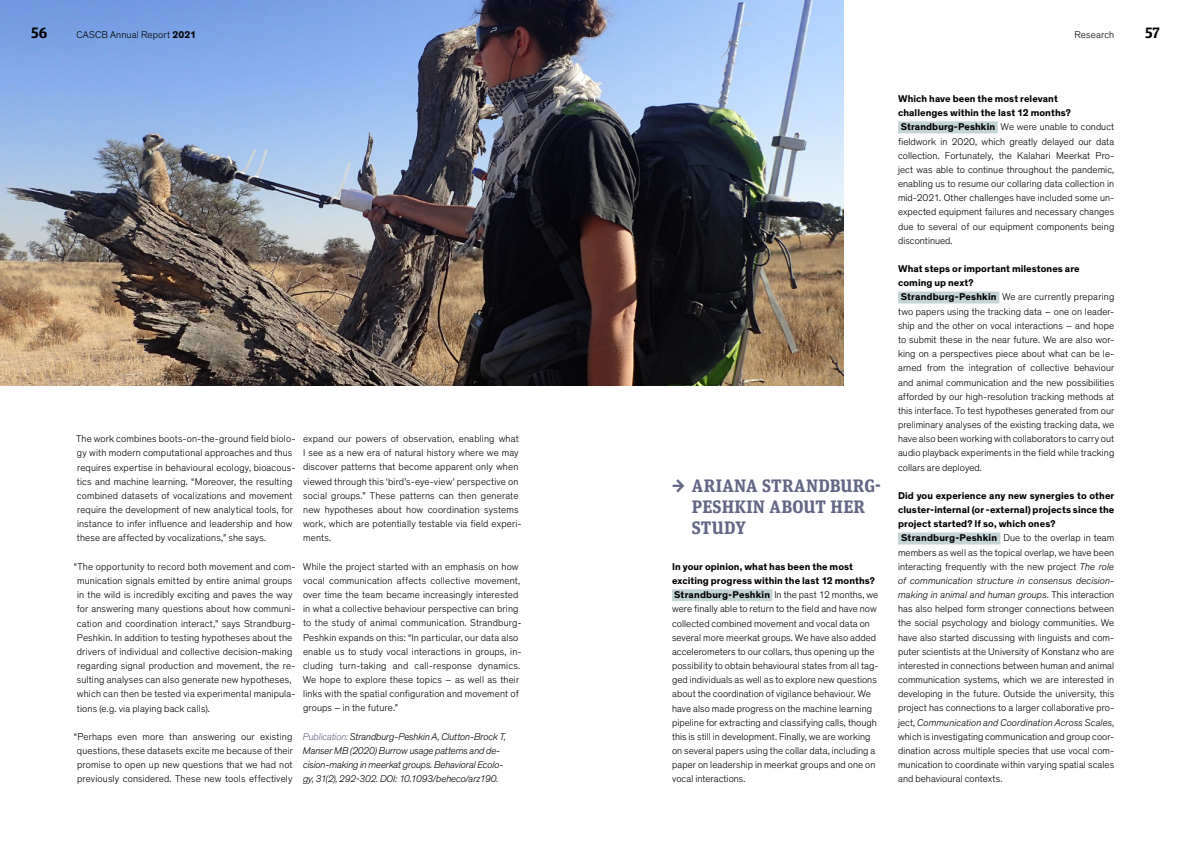
<style>
.page{position:relative;width:1191px;height:842px;background:#fff}
.page>*{position:absolute;margin:0;border:0;box-sizing:border-box;transform-origin:0 0}
.t1{font:700 18px/21.3px "Unit Slab Pro";letter-spacing:.015em;color:#636685}
.t2{font:700 15px "Unit Slab Pro";color:#000}
.t3{font:300 10px/14.2px "Theinhardt";letter-spacing:.01em;color:#000}
.t4{font:italic 300 10px/14.2px "Theinhardt";letter-spacing:-.01em;color:#000}
.t5{font:700 10px "Theinhardt";letter-spacing:.005em;color:#000}
.s1{font-weight:700}
.s2{color:#636685}
.s3{font-style:italic}
.s4{font-style:normal}
</style>
<div class="page">
<div style="left:672px;top:589px;width:100px;height:12px;background:#c4d4d5"></div>
<div style="left:898px;top:121px;width:100px;height:12px;background:#c4d4d5"></div>
<div style="left:898px;top:291px;width:101px;height:12px;background:#c4d4d5"></div>
<div style="left:898px;top:532px;width:102px;height:12px;background:#c4d4d5"></div>
<img style="left:0;top:0;width:843px;height:386px">
<h2 class="t2" style="left:31px;top:22px;width:18px">56</h2>
<p class="t3" style="left:76px;top:28px;width:121px">CASCB Annual Report <span class="s1">2021</span></p>
<p class="t3" style="left:1074px;top:28px;width:41px">Research</p>
<h2 class="t2" style="left:1145px;top:22px;width:16px">57</h2>
<p class="t3" style="left:76px;top:432px;width:221px">The work combines boots-on-the-ground field biolo&shy;gy with modern computational approaches and thus requires expertise in behavioural ecology, bioacous&shy;tics and machine learning. “Moreover, the resulting combined datasets of vocalizations and movement require the development of new analytical tools, for instance to infer influence and leadership and how these are affected by vocalizations,” she says.</p>
<p class="t3" style="left:74px;top:559px;width:223px">“The opportunity to record both movement and com&shy;munication signals emitted by entire animal groups in the wild is incredibly exciting and paves the way for answering many questions about how communi&shy;cation and coordination interact,” says Strandburg-Peshkin. In addition to testing hypotheses about the drivers of individual and collective decision-making regarding signal production and movement, the re&shy;sulting analyses can also generate new hypotheses, which can then be tested via experimental manipula&shy;tions (e.g. via playing back calls).</p>
<p class="t3" style="left:74px;top:729px;width:221px;text-align:center">“Perhaps even more than answering our existing questions, these datasets excite me because of their promise to open up new questions that we had not previously considered. These new tools effectively</p>
<p class="t3" style="left:303px;top:432px;width:220px">expand our powers of observation, enabling what I see as a new era of natural history where we may discover patterns that become apparent only when viewed through this ‘bird’s-eye-view’ perspective on social groups.” These patterns can then generate new hypotheses about how coordination systems work, which are potentially testable via field experi&shy;ments.</p>
<p class="t3" style="left:303px;top:559px;width:220px">While the project started with an emphasis on how vocal communication affects collective movement, over time the team became increasingly interested in what a collective behaviour perspective can bring to the study of animal communication. Strandburg-Peshkin expands on this: “In particular, our data also enable us to study vocal interactions in groups, in&shy;cluding turn-taking and call-response dynamics.<br>We hope to explore these topics – as well as their links with the spatial configuration and movement of groups – in the future.”</p>
<p class="t4" style="left:303px;top:729px;width:205px"><span class="s2">Publication:</span> Strandburg-Peshkin A, Clutton-Brock T, Manser MB (2020) Burrow usage patterns and de&shy;cision-making in meerkat groups. Behavioral Ecolo&shy;gy, 31(2), 292-302. DOI: 10.1093/beheco/arz190.</p>
<h1 class="t1" style="left:692px;top:474px;width:191px;text-indent:-20px"><span class="s3">→</span> ARIANA STRANDBURG-<br>PESHKIN ABOUT HER<br>STUDY</h1>
<p class="t3" style="left:672px;top:559px;width:208px"><span class="s1">In your opinion, what has been the most exciting progress within the last 12 months?<br>Strandburg-Peshkin</span> In the past 12 months, we were finally able to return to the field and have now collected combined movement and vocal data on several more meerkat groups. We have also added accelerometers to our collars, thus opening up the possibility to obtain behavioural states from all tag&shy;ged individuals as well as to explore new questions about the coordination of vigilance behaviour. We have also made progress on the machine learning pipeline for extracting and classifying calls, though this is still in development. Finally, we are working on several papers using the collar data, including a paper on leadership in meerkat groups and one on vocal interactions.</p>
<p class="t3" style="left:898px;top:92px;width:218px"><span class="s1">Which have been the most relevant<br>challenges within the last 12 months?<br>Strandburg-Peshkin</span> We were unable to conduct fieldwork in 2020, which greatly delayed our data collection. Fortunately, the Kalahari Meerkat Pro&shy;ject was able to continue throughout the pandemic, enabling us to resume our collaring data collection in mid-2021. Other challenges have included some un&shy;expected equipment failures and necessary changes due to several of our equipment components being discontinued.</p>
<p class="t3" style="left:898px;top:262px;width:218px"><span class="s1">What steps or important milestones are coming up next?<br>Strandburg-Peshkin</span> We are currently preparing two papers using the tracking data – one on leader&shy;ship and the other on vocal interactions – and hope to submit these in the near future. We are also wor&shy;king on a perspectives piece about what can be le&shy;arned from the integration of collective behaviour and animal communication and the new possibilities afforded by our high-resolution tracking methods at this interface. To test hypotheses generated from our preliminary analyses of the existing tracking data, we have also been working with collaborators to carry out audio playback experiments in the field while tracking collars are deployed.</p>
<p class="t5" style="left:898px;top:489px;width:218px">Did you experience any new synergies to other</p>
<p class="t5" style="left:898px;top:503px;width:218px">cluster-internal (or -external) projects since the</p>
<p class="t5" style="left:898px;top:518px;width:159px">project started? If so, which ones?</p>
<p class="t3" style="left:901px;top:531px;width:215px"><span class="s1">Strandburg-Peshkin</span> Due to the overlap in team</p>
<p class="t3" style="left:898px;top:545px;width:218px">members as well as the topical overlap, we have been</p>
<p class="t3" style="left:898px;top:559px;width:218px">interacting frequently with the new project <span class="s3">The role</span></p>
<p class="t4" style="left:898px;top:574px;width:218px">of communication structure in consensus decision-</p>
<p class="t4" style="left:898px;top:588px;width:218px">making in animal and human groups<span class="s4">. This interaction</span></p>
<p class="t3" style="left:898px;top:602px;width:218px">has also helped form stronger connections between</p>
<p class="t3" style="left:898px;top:616px;width:218px">the social psychology and biology communities. We</p>
<p class="t3" style="left:898px;top:630px;width:218px">have also started discussing with linguists and com-</p>
<p class="t3" style="left:898px;top:644px;width:218px">puter scientists at the University of Konstanz who are</p>
<p class="t3" style="left:898px;top:659px;width:218px">interested in connections between human and animal</p>
<p class="t3" style="left:898px;top:673px;width:218px">communication systems, which we are interested in</p>
<p class="t3" style="left:898px;top:687px;width:218px">developing in the future. Outside the university, this</p>
<p class="t3" style="left:898px;top:701px;width:218px">project has connections to a larger collaborative pro-</p>
<p class="t4" style="left:898px;top:715px;width:218px"><span class="s4">ject,</span> Communication and Coordination Across Scales<span class="s4">,</span></p>
<p class="t3" style="left:898px;top:729px;width:218px">which is investigating communication and group coor-</p>
<p class="t3" style="left:898px;top:744px;width:218px">dination across multiple species that use vocal com-</p>
<p class="t3" style="left:898px;top:758px;width:218px">munication to coordinate within varying spatial scales</p>
<p class="t3" style="left:898px;top:772px;width:106px">and behavioural contexts.</p>
</div>
